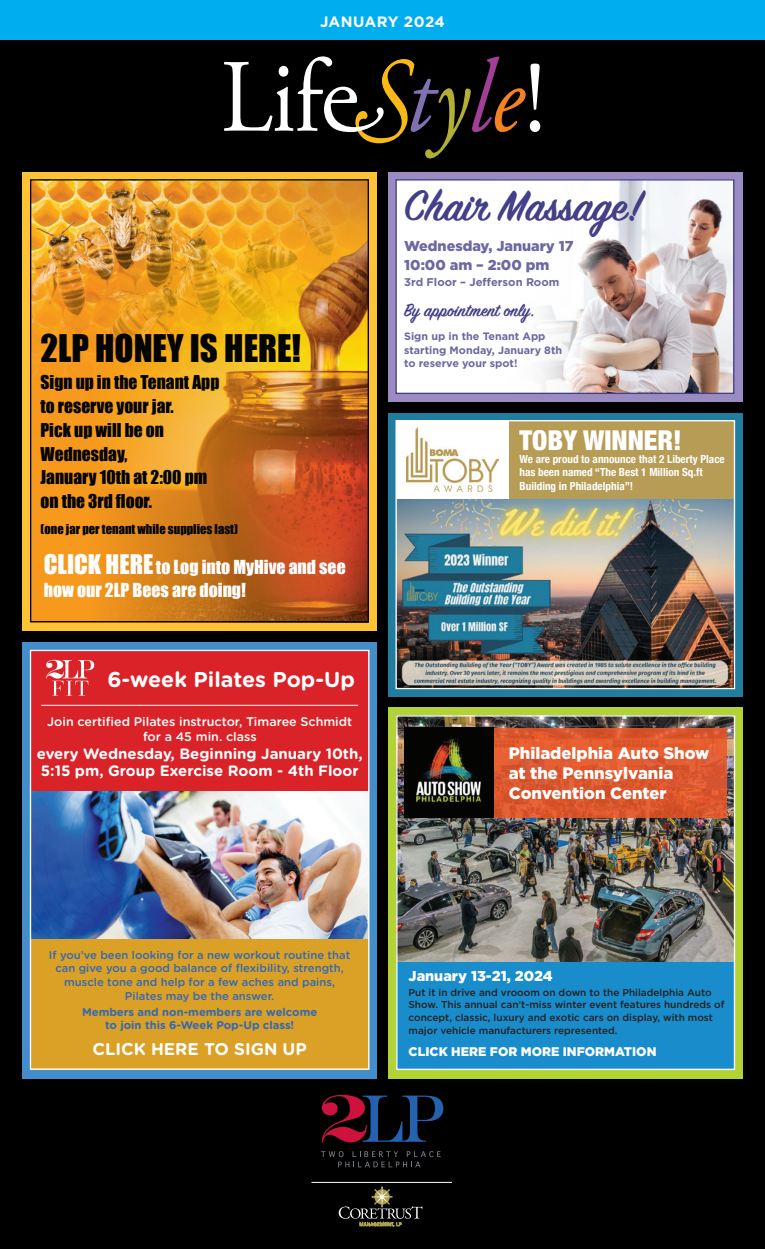
<style>
.page{position:relative;width:765px;height:1249px;background:#fff}
.page>*{position:absolute;margin:0;border:0;box-sizing:border-box;transform-origin:0 0}
.t1{font:600 47.38px "Sign Painter House Script";color:#433f88}
.t2{font:35px "Impact";color:#040503}
.t3{font:900 condensed 27.25px "Helvetica Neue";color:#fff}
.t4{font:700 21.5px "Gotham Rounded";color:#fff}
.t5{font:600 19.75px "Sign Painter House Script";color:#433f88}
.t6{font:17.75px/23px "Impact";color:#fff}
.t7{font:17.5px/23.8px "Impact";color:#040503}
.t8{font:700 17px "Gotham Rounded";color:#fff}
.t9{font:900 16.5px/19.9px "Gotham";color:#fff}
.t10{font:700 15px/17.5px "Gotham Rounded";color:#fff}
.t11{font:700 15px "Gotham";letter-spacing:.02em;color:#fff}
.t12{font:900 14.38px/19.2px "Gotham";color:#6c68a2}
.t13{font:900 14.38px "Gotham";color:#fff}
.t14{font:500 12.5px/15px "Gotham Rounded";color:#fff;text-align:center}
.t15{font:12.5px "Impact";color:#040503}
.t16{font:900 12.5px "Gotham";color:#fff}
.t17{font:500 11.25px/13.8px "Gotham Rounded";color:#3269b3;text-align:center}
.t18{font:700 11.25px/13.8px "Gotham Rounded";color:#3269b3;text-align:center}
.t19{font:700 condensed 11.12px/13.4px "Helvetica Neue";color:#fff}
.t20{font:700 11.12px "Gotham";color:#6c68a2}
.t21{font:700 10.75px/13.4px "Gotham";color:#6c68a2}
.t22{font:500 10px/12.5px "Gotham";color:#231f20}
.s1{font-size:24.88px}
</style>
<div class="page">
<div style="left:0;top:0;width:765px;height:61px;background:#00aeef"></div>
<div style="left:0;top:40px;width:765px;height:1209px;background:#000"></div>
<div style="left:23px;top:172px;width:354px;height:459px;background:#fec235"></div>
<img style="left:32px;top:181px;width:58px;height:62px">
<svg style="left:32px;top:243px;width:58px;height:200px;background:#ef9924"></svg>
<div style="left:31px;top:443px;width:331px;height:179px;background:#f7991d"></div>
<img style="left:90px;top:181px;width:277px;height:439px">
<div style="left:30px;top:179px;width:339px;height:443px;border:1px solid #040503"></div>
<div style="left:388px;top:172px;width:354px;height:229px;background:#9a8cc2"></div>
<div style="left:396px;top:180px;width:115px;height:213px;background:#fff"></div>
<img style="left:605px;top:181px;width:127px;height:211px">
<div style="left:480px;top:180px;width:125px;height:213px;background:#fff"></div>
<div style="left:395px;top:179px;width:339px;height:215px;border:1px solid #433f88"></div>
<div style="left:22px;top:642px;width:355px;height:437px;background:#448dcb"></div>
<img style="left:32px;top:791px;width:335px;height:148px">
<div style="left:31px;top:650px;width:338px;height:141px;background:#da2329"></div>
<div style="left:31px;top:939px;width:338px;height:131px;background:#dba026"></div>
<div style="left:30px;top:650px;width:339px;height:420px;border:1px solid #fff"></div>
<svg style="left:46px;top:660px;width:48px;height:36px"></svg>
<hr style="left:41px;top:705px;width:317px;height:1px;background:#fff">
<div style="left:388px;top:413px;width:355px;height:283px;background:#207da0"></div>
<div style="left:509px;top:421px;width:225px;height:78px;background:#b79c55"></div>
<img style="left:398px;top:499px;width:335px;height:188px">
<div style="left:396px;top:421px;width:113px;height:78px;background:#fff"></div>
<img style="left:406px;top:427px;width:93px;height:65px">
<div style="left:396px;top:420px;width:339px;height:269px;border:1px solid #fff"></div>
<div style="left:388px;top:708px;width:355px;height:371px;background:#b2d235"></div>
<img style="left:398px;top:717px;width:335px;height:245px">
<img style="left:404px;top:728px;width:90px;height:89px">
<svg style="left:494px;top:728px;width:232px;height:89px;background:#dd582e"></svg>
<div style="left:396px;top:962px;width:338px;height:108px;background:#198dcb"></div>
<div style="left:396px;top:715px;width:339px;height:355px;border:1px solid #fff"></div>
<svg style="left:224px;top:56px;width:316px;height:102px"></svg>
<svg style="left:322px;top:1095px;width:121px;height:47px"></svg>
<svg style="left:321px;top:1151px;width:120px;height:16px"></svg>
<hr style="left:312px;top:1182px;width:140px;height:1px;background:#fff">
<svg style="left:339px;top:1186px;width:84px;height:40px"></svg>
<h3 class="t11" style="left:320px;top:12px;width:126px">JANUARY 2024</h3>
<h2 class="t2" style="left:41px;top:321px;width:262px">2LP HONEY IS HERE!</h2>
<h3 class="t7" style="left:41px;top:370px;width:180px">Sign up in the Tenant App to reserve your jar.<br>Pick up will be on<br>Wednesday,<br>January 10th at 2:00 pm on the 3rd floor.</h3>
<p class="t15" style="left:41px;top:520px;width:199px">(one jar per tenant while supplies last)</p>
<h3 class="t6" style="left:44px;top:555px;width:303px"><span class="s1">CLICK HERE</span>to Log into MyHive and see how our 2LP Bees are doing!</h3>
<h3 class="t4" style="left:107px;top:663px;width:249px">6-week Pilates Pop-Up</h3>
<p class="t14" style="left:47px;top:714px;width:307px">Join certified Pilates instructor, Timaree Schmidt for a 45 min. class</p>
<h3 class="t10" style="left:37px;top:744px;width:328px">every Wednesday, Beginning January 10th,<br>5:15 pm, Group Exercise Room - 4th Floor</h3>
<h1 class="t1" style="left:404px;top:177px;width:240px">Chair Massage!</h1>
<h3 class="t12" style="left:404px;top:236px;width:171px">Wednesday, January 17<br>10:00 am – 2:00 pm</h3>
<p class="t20" style="left:404px;top:275px;width:157px">3rd Floor – Jefferson Room</p>
<h3 class="t5" style="left:404px;top:299px;width:132px">By appointment only.</h3>
<p class="t21" style="left:404px;top:330px;width:160px">Sign up in the Tenant App starting Monday, January 8th to reserve your spot!</p>
<h3 class="t3" style="left:520px;top:417px;width:164px">TOBY WINNER!</h3>
<p class="t19" style="left:520px;top:451px;width:207px">We are proud to announce that 2 Liberty Place has been named “The Best 1 Million Sq.ft<br>Building in Philadelphia”!</p>
<h3 class="t9" style="left:509px;top:743px;width:202px">Philadelphia Auto Show at the Pennsylvania<br>Convention Center</h3>
<p class="t17" style="left:49px;top:947px;width:303px">If you’ve been looking for a new workout routine that can give you a good balance of flexibility, strength, muscle tone and help for a few aches and pains, Pilates may be the answer.</p>
<p class="t18" style="left:82px;top:1004px;width:237px">Members and non-members are welcome to join this 6-Week Pop-Up class!</p>
<h3 class="t8" style="left:92px;top:1037px;width:216px">CLICK HERE TO SIGN UP</h3>
<h3 class="t13" style="left:409px;top:966px;width:146px">January 13-21, 2024</h3>
<p class="t22" style="left:409px;top:986px;width:317px">Put it in drive and vrooom on down to the Philadelphia Auto<br>Show. This annual can’t-miss winter event features hundreds of concept, classic, luxury and exotic cars on display, with most</p>
<p class="t22" style="left:409px;top:1024px;width:211px">major vehicle manufacturers represented.</p>
<p class="t16" style="left:409px;top:1043px;width:249px">CLICK HERE FOR MORE INFORMATION</p>
</div>
